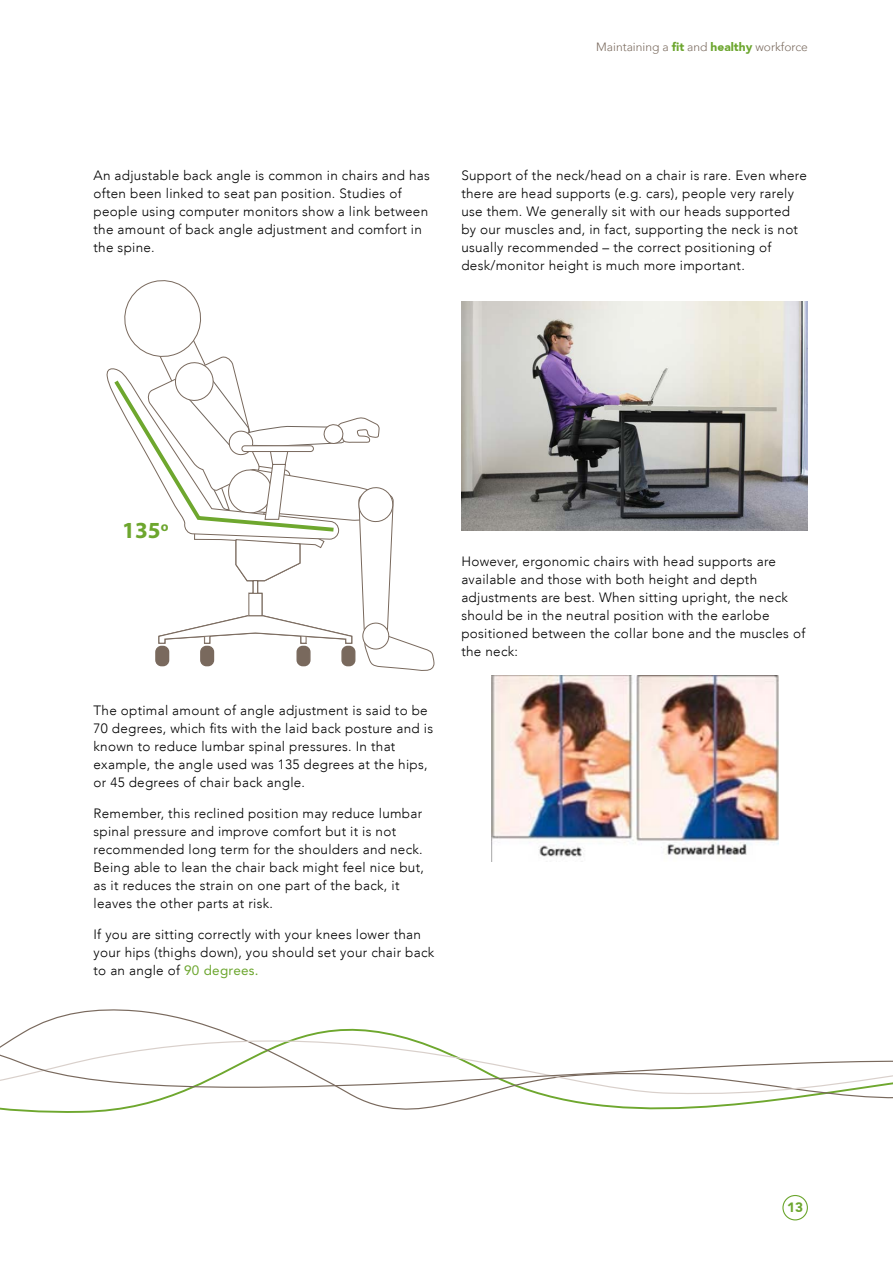
<style>
.page{position:relative;width:893px;height:1263px;background:#fff}
.page>*{position:absolute;margin:0;border:0;box-sizing:border-box;transform-origin:0 0}
.t1{font:700 23.1px "Myriad Pro";color:#6da62e}
.t2{font:300 13.5px/18px "Avenir LT";letter-spacing:.02em;color:#000}
.t3{font:900 13.5px "Avenir";color:#6ca62e}
.t4{font:300 12px "Avenir";color:#79695d}
.s1{font-weight:900;color:#6ca62e}
.s2{font-family:"Avenir LT Std";font-weight:400;color:#6ca62e}
</style>
<div class="page">
<div style="left:782px;top:1195px;width:26px;height:25px;border:1px solid #6ca62e;border-radius:50%"></div>
<svg style="left:106px;top:280px;width:329px;height:391px"></svg>
<svg style="left:0;top:1009px;width:893px;height:104px"></svg>
<img style="left:461px;top:302px;width:347px;height:228px">
<img style="left:491px;top:676px;width:287px;height:185px">
<p class="t4" style="left:596px;top:40px;width:213px">Maintaining a <span class="s1">fit</span> and <span class="s1">healthy</span> workforce</p>
<p class="t2" style="left:94px;top:167px;width:338px">An adjustable back angle is common in chairs and has often been linked to seat pan position. Studies of people using computer monitors show a link between the amount of back angle adjustment and comfort in the spine.</p>
<p class="t2" style="left:461px;top:167px;width:347px">Support of the neck/head on a chair is rare. Even where there are head supports (e.g. cars), people very rarely use them. We generally sit with our heads supported by our muscles and, in fact, supporting the neck is not usually recommended – the correct positioning of desk/monitor height is much more important.</p>
<h1 class="t1" style="left:122px;top:516px;width:48px">135<sup>o</sup></h1>
<p class="t2" style="left:94px;top:701px;width:341px">The optimal amount of angle adjustment is said to be 70 degrees, which fits with the laid back posture and is known to reduce lumbar spinal pressures. In that example, the angle used was 135 degrees at the hips, or 45 degrees of chair back angle.</p>
<p class="t2" style="left:94px;top:804px;width:332px">Remember, this reclined position may reduce lumbar spinal pressure and improve comfort but it is not recommended long term for the shoulders and neck.<br>Being able to lean the chair back might feel nice but, as it reduces the strain on one part of the back, it leaves the other parts at risk.</p>
<p class="t2" style="left:94px;top:925px;width:342px">If you are sitting correctly with your knees lower than your hips (thighs down), you should set your chair back to an angle of <span class="s2">90 degrees.</span></p>
<p class="t2" style="left:461px;top:552px;width:345px">However, ergonomic chairs with head supports are available and those with both height and depth adjustments are best. When sitting upright, the neck should be in the neutral position with the earlobe positioned between the collar bone and the muscles of the neck:</p>
<p class="t3" style="left:787px;top:1199px;width:17px">13</p>
</div>
